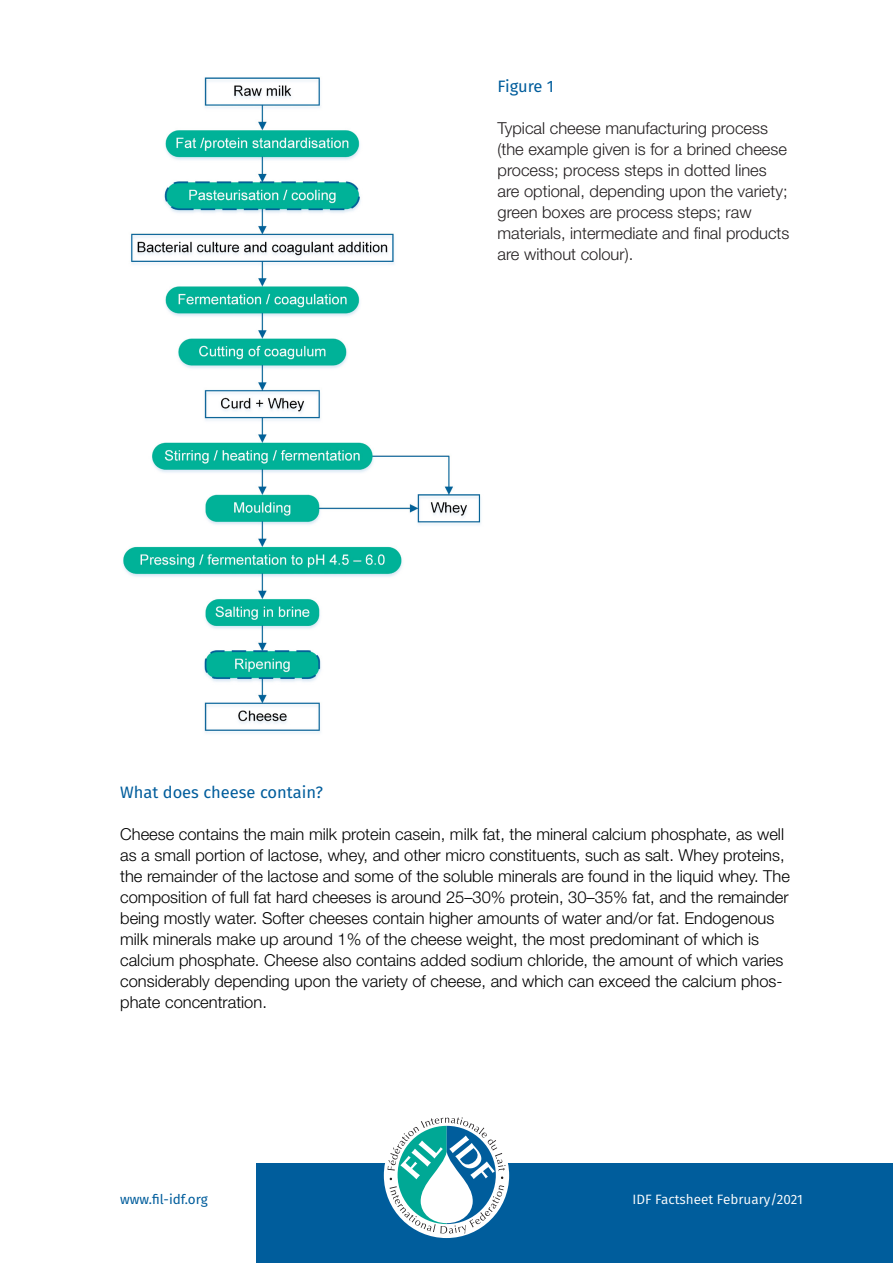
<style>
.page{position:relative;width:893px;height:1263px;background:#fff}
.page>*{position:absolute;margin:0;border:0;box-sizing:border-box;transform-origin:0 0}
.Paragraph_Style_1{font:300 16.5px/21px "Helvetica Neue";color:#000}
.Paragraph_Style_2{font:300 16.5px/21px "Helvetica Neue";color:#231f20}
.Paragraph_Style_1-2{font:16.5px "Fira Sans";color:#005d9c}
.Paragraph_Style_2-2{font:16.5px "Fira Sans";letter-spacing:-.01em;color:#005d9c}
.t1{font:13.5px "Fira Sans";color:#fff}
.t2{font:13.5px "Fira Sans";color:#005d9c}
</style>
<div class="page">
<div style="left:256px;top:1163px;width:637px;height:100px;background:#005d9c"></div>
<div style="left:384px;top:1113px;width:125px;height:125px;background:#fff;border-radius:50%"></div>
<svg style="left:387px;top:1117px;width:118px;height:117px"></svg>
<img style="left:123px;top:77px;width:358px;height:656px">
<p class="Paragraph_Style_2-2" style="left:497px;top:74px;width:58px">Figure 1</p>
<p class="Paragraph_Style_2" style="left:497px;top:117px;width:292px">Typical cheese manufacturing process (the example given is for a brined cheese process; process steps in dotted lines are optional, depending upon the variety; green boxes are process steps; raw</p>
<p class="Paragraph_Style_2" style="left:497px;top:222px;width:293px">materials, intermediate and final products are without colour).</p>
<p class="Paragraph_Style_1-2" style="left:120px;top:780px;width:204px">What does cheese contain?</p>
<p class="Paragraph_Style_1" style="left:120px;top:823px;width:671px">Cheese contains the main milk protein casein, milk fat, the mineral calcium phosphate, as well as a small portion of lactose, whey, and other micro constituents, such as salt. Whey proteins, the remainder of the lactose and some of the soluble minerals are found in the liquid whey. The</p>
<p class="Paragraph_Style_1" style="left:120px;top:886px;width:670px">composition of full fat hard cheeses is around 25–30% protein, 30–35% fat, and the remainder being mostly water. Softer cheeses contain higher amounts of water and/or fat. Endogenous milk minerals make up around 1% of the cheese weight, the most predominant of which is</p>
<p class="Paragraph_Style_1" style="left:120px;top:949px;width:665px">calcium phosphate. Cheese also contains added sodium chloride, the amount of which varies</p>
<p class="Paragraph_Style_1" style="left:120px;top:970px;width:664px">considerably depending upon the variety of cheese, and which can exceed the calcium phos&shy;phate concentration.</p>
<p class="t2" style="left:120px;top:1189px;width:89px">www.fil-idf.org</p>
<p class="t1" style="left:632px;top:1189px;width:172px">IDF Factsheet February/2021</p>
</div>
